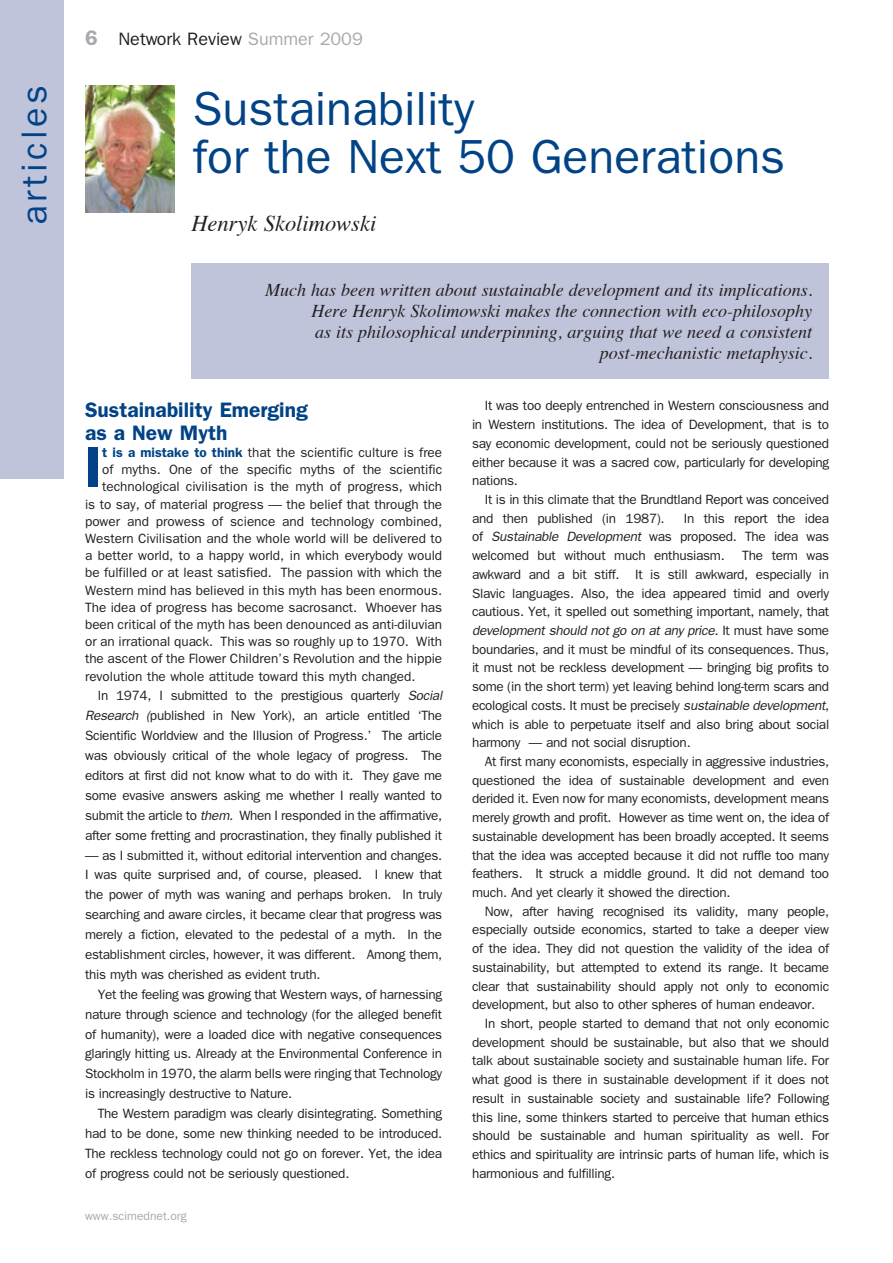
<style>
.page{position:relative;width:893px;height:1263px;background:#fff}
.page>*{position:absolute;margin:0;border:0;box-sizing:border-box;transform-origin:0 0}
.t1{font:600 57.3px "Franklin Gothic";color:#014386}
.t2{font:48px/48px "Franklin Gothic";color:#014386}
.t3{font:36px "Franklin Gothic";letter-spacing:.1em;color:#014386}
.t4{font:italic 22.5px "Times";color:#231f20}
.t5{font:600 21px/23.2px "Franklin Gothic";color:#014386}
.t6{font:italic 18px/21px "Times";color:#231f20;text-align:right}
.t7{font:18px "Franklin Gothic";color:#231f20}
.t8{font:13.5px/18.8px "Franklin Gothic";color:#231f20;text-align:justify}
.t9{font:13.5px/18.8px "Franklin Gothic";letter-spacing:-.02em;color:#231f20}
.t10{font:12px "Franklin Gothic";color:#a7a9ac}
.s1{font-weight:600;font-size:21px;color:#a7a9ac}
.s2{color:#a7a9ac}
.s3{font-weight:600;color:#014386}
.s4{font-style:italic}
</style>
<div class="page">
<div style="left:0;top:0;width:64px;height:478px;background:#c0c4db"></div>
<img style="left:85px;top:85px;width:89px;height:128px">
<div style="left:191px;top:263px;width:638px;height:115px;background:#c0c4db"></div>
<h3 class="t3" style="left:14px;top:225px;width:142px;rotate:-90deg">articles</h3>
<h3 class="t7" style="left:85px;top:29px;width:279px"><span class="s1">6</span> Network Review <span class="s2">Summer 2009</span></h3>
<h2 class="t2" style="left:193px;top:84px;width:594px">Sustainability<br>for the Next 50 Generations</h2>
<h3 class="t4" style="left:191px;top:204px;width:186px">Henryk Skolimowski</h3>
<p class="t6" style="left:265px;top:278px;width:549px">Much has been written about sustainable development and its implications.<br>Here Henryk Skolimowski makes the connection with eco-philosophy<br>as its philosophical underpinning, arguing that we need a consistent post-mechanistic metaphysic.</p>
<h3 class="t5" style="left:85px;top:397px;width:224px">Sustainability Emerging as a New Myth</h3>
<h1 class="t1" style="left:85px;top:434px;width:19px">I</h1>
<p class="t8" style="left:102px;top:443px;width:341px"><span class="s3">t is a mistake to think</span> that the scientific culture is free</p>
<p class="t8" style="left:102px;top:460px;width:342px">of myths. One of the specific myths of the scientific</p>
<p class="t8" style="left:102px;top:477px;width:342px">technological civilisation is the myth of progress, which</p>
<p class="t8" style="left:85px;top:494px;width:359px">is to say, of material progress — the belief that through the</p>
<p class="t8" style="left:85px;top:512px;width:359px">power and prowess of science and technology combined,</p>
<p class="t8" style="left:85px;top:529px;width:359px">Western Civilisation and the whole world will be delivered to</p>
<p class="t8" style="left:85px;top:546px;width:359px">a better world, to a happy world, in which everybody would</p>
<p class="t8" style="left:85px;top:563px;width:359px">be fulfilled or at least satisfied. The passion with which the</p>
<p class="t8" style="left:85px;top:580px;width:359px">Western mind has believed in this myth has been enormous.</p>
<p class="t8" style="left:85px;top:597px;width:359px">The idea of progress has become sacrosanct. Whoever has</p>
<p class="t8" style="left:85px;top:615px;width:359px">been critical of the myth has been denounced as anti-diluvian</p>
<p class="t8" style="left:85px;top:632px;width:359px">or an irrational quack. This was so roughly up to 1970. With</p>
<p class="t8" style="left:85px;top:649px;width:359px">the ascent of the Flower Children’s Revolution and the hippie</p>
<p class="t8" style="left:85px;top:666px;width:332px">revolution the whole attitude toward this myth changed.</p>
<p class="t8" style="left:85px;top:685px;width:359px;line-height:20px;text-indent:13px">In 1974, I submitted to the prestigious quarterly <span class="s4">Social Research (</span>published in New York), an article entitled ‘The Scientific Worldview and the Illusion of Progress.’ The article was obviously critical of the whole legacy of progress. The editors at first did not know what to do with it. They gave me some evasive answers asking me whether I really wanted to submit the article to <span class="s4">them.</span> When I responded in the affirmative, after some fretting and procrastination, they finally published it</p>
<p class="t8" style="left:85px;top:845px;width:359px;line-height:20px">— as I submitted it, without editorial intervention and changes.<br>I was quite surprised and, of course, pleased. I knew that the power of myth was waning and perhaps broken. In truly searching and aware circles, it became clear that progress was merely a fiction, elevated to the pedestal of a myth. In the establishment circles, however, it was different. Among them, this myth was cherished as evident truth.</p>
<p class="t8" style="left:85px;top:984px;width:359px;line-height:20px;text-indent:13px">Yet the feeling was growing that Western ways, of harnessing nature through science and technology (for the alleged benefit of humanity), were a loaded dice with negative consequences glaringly hitting us. Already at the Environmental Conference in Stockholm in 1970, the alarm bells were ringing that Technology is increasingly destructive to Nature.</p>
<p class="t8" style="left:85px;top:1103px;width:359px;line-height:20px;text-indent:13px">The Western paradigm was clearly disintegrating. Something had to be done, some new thinking needed to be introduced.<br>The reckless technology could not go on forever. Yet, the idea of progress could not be seriously questioned.</p>
<p class="t10" style="left:85px;top:1209px;width:103px">www.scimednet.org</p>
<p class="t8" style="left:472px;top:396px;width:359px;text-indent:13px">It was too deeply entrenched in Western consciousness and in Western institutions. The idea of Development, that is to say economic development, could not be seriously questioned either because it was a sacred cow, particularly for developing nations.</p>
<p class="t9" style="left:472px;top:490px;width:359px;text-indent:13px">It is in this climate that the Brundtland Report was conceived and then published (in 1987).</p>
<p class="t8" style="left:472px;top:508px;width:359px;text-indent:212px">In this report the idea of <span class="s4">Sustainable Development</span> was proposed. The idea was welcomed but without much enthusiasm.</p>
<p class="t8" style="left:472px;top:546px;width:359px;text-indent:270px">The term was awkward and a bit stiff. It is still awkward, especially in Slavic languages. Also, the idea appeared timid and overly cautious. Yet, it spelled out something important, namely, that <span class="s4">development should not go on at any price.</span> It must have some boundaries, and it must be mindful of its consequences. Thus, it must not be reckless development — bringing big profits to some (in the short term) yet leaving behind long-term scars and ecological costs. It must be precisely <span class="s4">sustainable development</span>, which is able to perpetuate itself and also bring about social harmony — and not social disruption.</p>
<p class="t8" style="left:472px;top:752px;width:359px;text-indent:13px">At first many economists, especially in aggressive industries, questioned the idea of sustainable development and even derided it. Even now for many economists, development means merely growth and profit. However as time went on, the idea of sustainable development has been broadly accepted. It seems that the idea was accepted because it did not ruffle too many feathers. It struck a middle ground. It did not demand too much. And yet clearly it showed the direction.</p>
<p class="t8" style="left:472px;top:901px;width:359px;text-indent:13px">Now, after having recognised its validity, many people, especially outside economics, started to take a deeper view of the idea. They did not question the validity of the idea of sustainability, but attempted to extend its range. It became clear that sustainability should apply not only to economic development, but also to other spheres of human endeavor.</p>
<p class="t8" style="left:472px;top:1014px;width:359px;text-indent:13px">In short, people started to demand that not only economic development should be sustainable, but also that we should talk about sustainable society and sustainable human life. For what good is there in sustainable development if it does not result in sustainable society and sustainable life? Following this line, some thinkers started to perceive that human ethics should be sustainable and human spirituality as well. For ethics and spirituality are intrinsic parts of human life, which is harmonious and fulfilling.</p>
</div>
